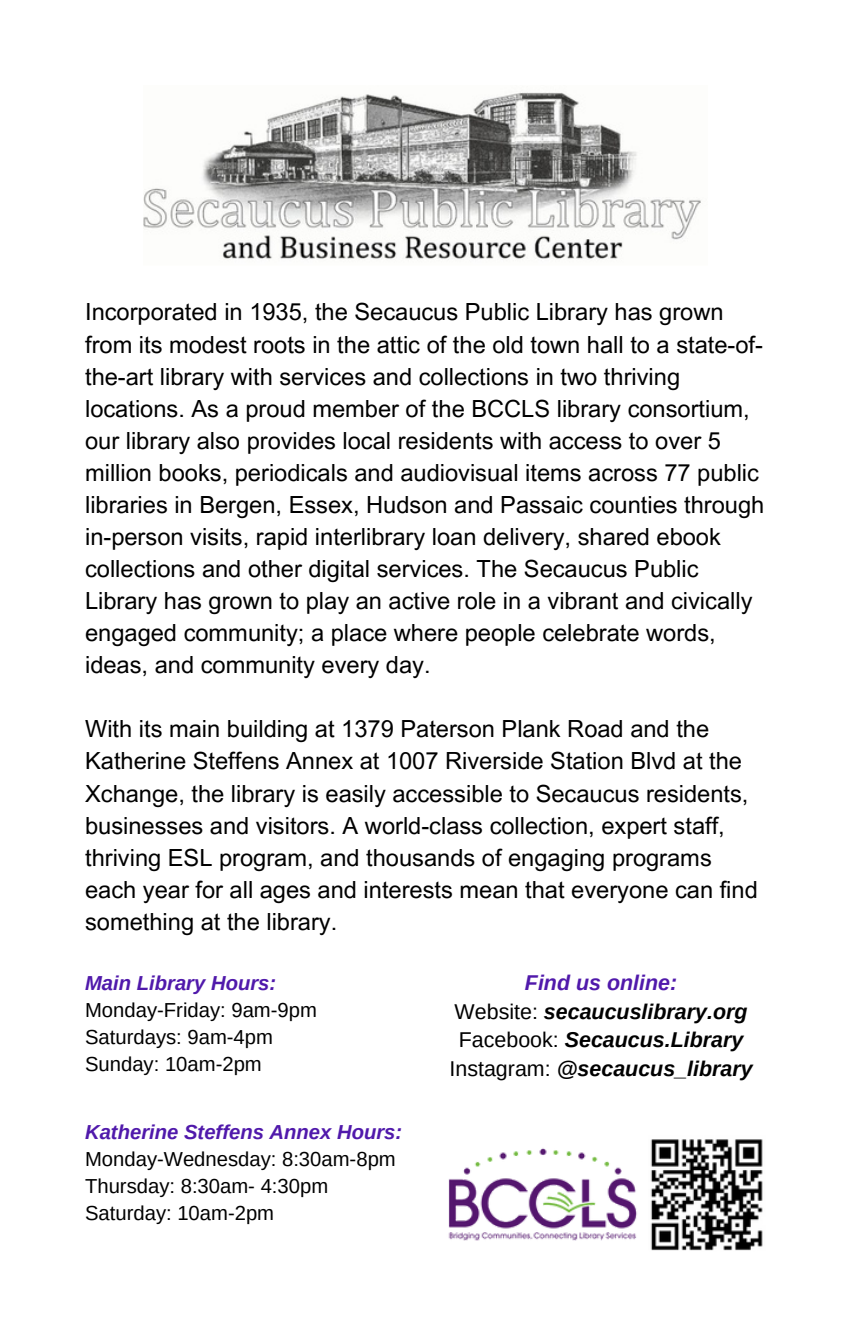
<style>
.page{position:relative;width:851px;height:1337px;background:#fff}
.page>*{position:absolute;margin:0;border:0;box-sizing:border-box;transform-origin:0 0}
.t1{font:23.62px/31.9px "Arial MT Pro";color:#000}
.t2{font:italic 700 21.38px "Arimo";color:#000}
.t3{font:italic 700 21.38px "Arimo";color:#5019ab}
.t4{font:20.25px "Arimo";color:#000}
.t5{font:italic 700 20.25px "Arimo";color:#5019ab}
.s1{font-weight:400;font-style:normal}
</style>
<div class="page">
<img style="left:144px;top:92px;width:557px;height:168px">
<img style="left:448px;top:1139px;width:315px;height:112px">
<p class="t1" style="left:85px;top:299px;width:680px">Incorporated in 1935, the Secaucus Public Library has grown from its modest roots in the attic of the old town hall to a state-of&shy;the-art library with services and collections in two thriving locations. As a proud member of the BCCLS library consortium, our library also provides local residents with access to over 5 million books, periodicals and audiovisual items across 77 public libraries in Bergen, Essex, Hudson and Passaic counties through in-person visits, rapid interlibrary loan delivery, shared ebook collections and other digital services. The Secaucus Public Library has grown to play an active role in a vibrant and civically engaged community; a place where people celebrate words, ideas, and community every day.</p>
<p class="t1" style="left:85px;top:716px;width:674px">With its main building at 1379 Paterson Plank Road and the Katherine Steffens Annex at 1007 Riverside Station Blvd at the Xchange, the library is easily accessible to Secaucus residents, businesses and visitors. A world-class collection, expert staff, thriving ESL program, and thousands of engaging programs each year for all ages and interests mean that everyone can find something at the library.</p>
<p class="t5" style="left:85px;top:971px;width:193px">Main Library Hours:</p>
<p class="t4" style="left:85px;top:998px;width:233px">Monday-Friday: 9am-9pm</p>
<p class="t4" style="left:85px;top:1025px;width:189px">Saturdays: 9am-4pm</p>
<p class="t4" style="left:85px;top:1052px;width:178px">Sunday: 10am-2pm</p>
<p class="t5" style="left:85px;top:1120px;width:319px">Katherine Steffens Annex Hours:</p>
<p class="t4" style="left:85px;top:1147px;width:312px">Monday-Wednesday: 8:30am-8pm</p>
<p class="t4" style="left:85px;top:1174px;width:244px">Thursday: 8:30am- 4:30pm</p>
<p class="t4" style="left:85px;top:1201px;width:190px">Saturday: 10am-2pm</p>
<p class="t3" style="left:525px;top:970px;width:154px">Find us online:</p>
<p class="t2" style="left:454px;top:999px;width:294px"><span class="s1">Website:</span> secaucuslibrary.org</p>
<p class="t2" style="left:459px;top:1028px;width:286px"><span class="s1">Facebook:</span> Secaucus.Library</p>
<p class="t2" style="left:449px;top:1056px;width:304px"><span class="s1">Instagram:</span> @secaucus_library</p>
</div>
